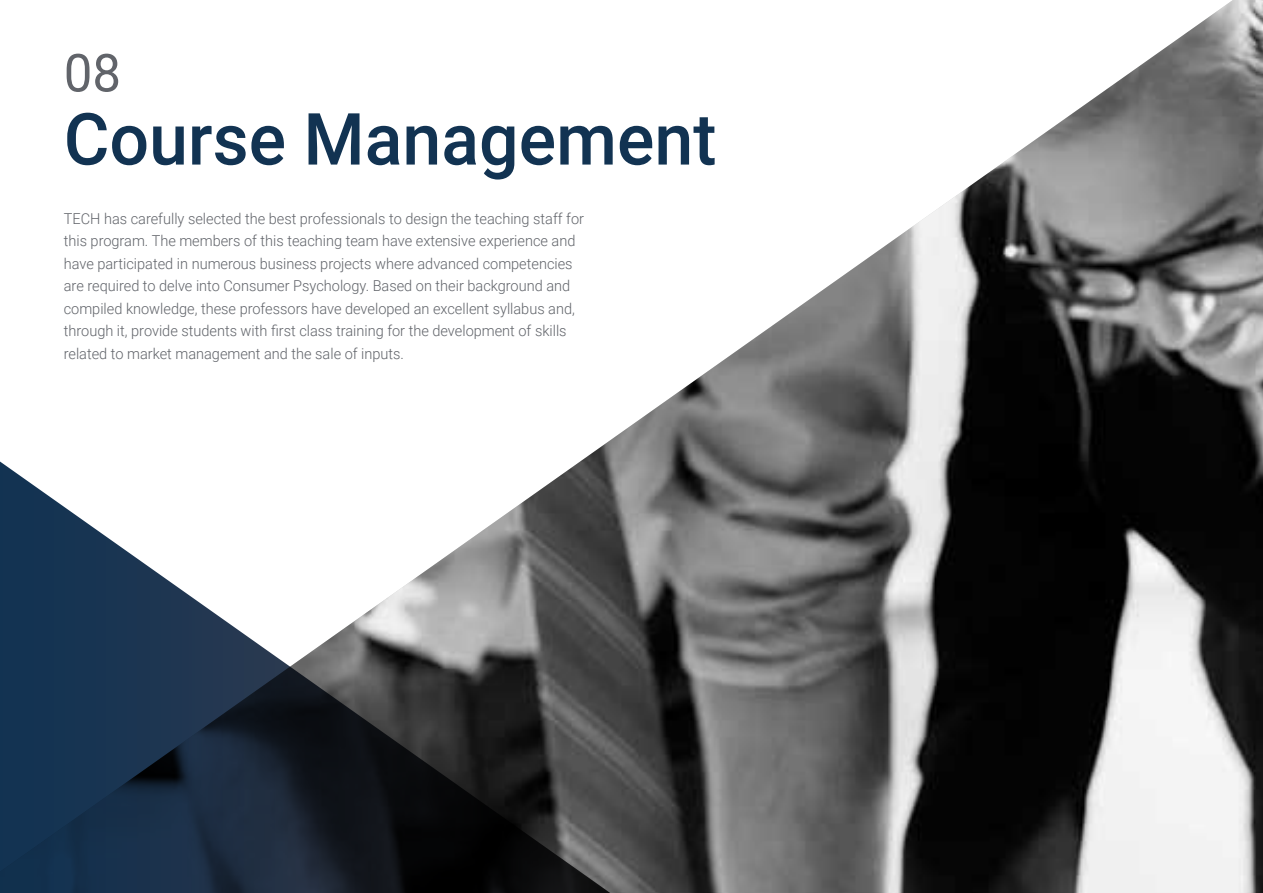
<style>
.page{position:relative;width:1263px;height:893px;background:#fff}
.page>*{position:absolute;margin:0;border:0;box-sizing:border-box;transform-origin:0 0}
.t1{font:500 72px "Roboto";color:#123352}
.t2{font:52.5px "Roboto";color:#61646a}
.t3{font:300 15px/22.5px "Roboto";color:#61646a}
</style>
<div class="page">
<img style="left:602px;top:0;width:661px;height:893px">
<svg style="left:0;top:446px;width:640px;height:447px"></svg>
<h2 class="t2" style="left:64px;top:36px;width:59px">08</h2>
<h1 class="t1" style="left:64px;top:89px;width:654px">Course Management</h1>
<p class="t3" style="left:64px;top:207px;width:522px">TECH has carefully selected the best professionals to design the teaching staff for this program. The members of this teaching team have extensive experience and have participated in numerous business projects where advanced competencies are required to delve into Consumer Psychology. Based on their background and compiled knowledge, these professors have developed an excellent syllabus and, through it, provide students with first class training for the development of skills related to market management and the sale of inputs.</p>
</div>
